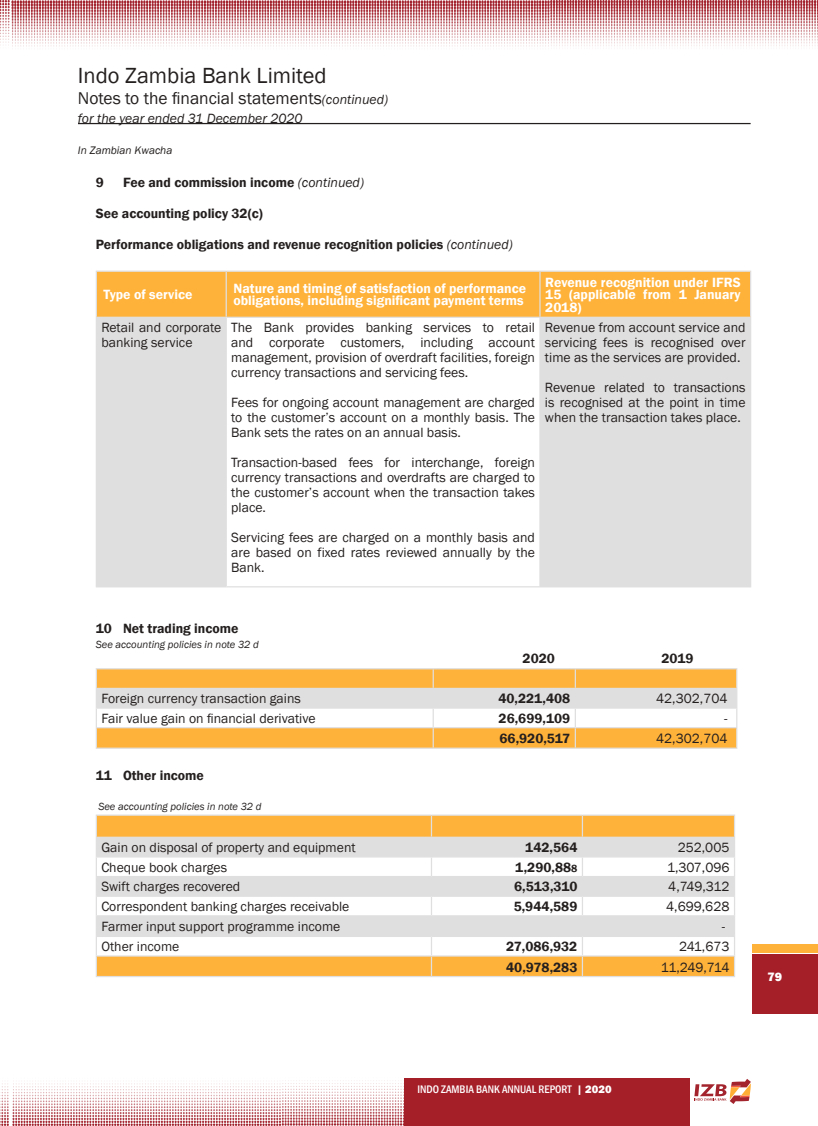
<style>
.page{position:relative;width:818px;height:1126px;background:#fff}
.page>*{position:absolute;margin:0;border:0;box-sizing:border-box;transform-origin:0 0}
.t1{font:22.5px "Franklin Gothic";color:#241f1f}
.t2{font:17.5px "Franklin Gothic";color:#241f1f}
.t3{font:13.75px/15px "Franklin Gothic";color:#241f1f;text-align:justify}
.t4{font:600 13.75px "Franklin Gothic";color:#241f1f}
.t5{font:600 13.75px/12.5px "Franklin Gothic";color:#fff}
.t6{font:italic 13.75px "Franklin Gothic";color:#241f1f}
.t7{font:800 12.5px "Franklin Gothic";color:#fff}
.t8{font:500 condensed 11.25px "Franklin Gothic";color:#fff}
.t9{font:italic 11.25px "Franklin Gothic";color:#241f1f}
.t10{font:italic 10.62px "Franklin Gothic";color:#241f1f}
.s1{font-style:italic;font-size:13.75px}
.s2{font-weight:400;font-style:italic}
.s3{font-size:10.62px}
.s4{font-weight:800;font-stretch:normal}
</style>
<div class="page">
<hr style="left:78px;top:123px;width:672px;height:1px;background:#241f1f">
<div style="left:97px;top:272px;width:653px;height:44px;background:#ffb239"></div>
<div style="left:97px;top:318px;width:653px;height:268px;background:#e0dfdf"></div>
<div style="left:226px;top:317px;width:314px;height:269px;background:#fff"></div>
<hr style="left:96px;top:270px;width:130px;height:2px;background:#e0dfdf">
<hr style="left:96px;top:272px;width:1px;height:44px;background:#e0dfdf">
<hr style="left:226px;top:270px;width:314px;height:2px;background:#e0dfdf">
<hr style="left:225px;top:272px;width:2px;height:44px;background:#e0dfdf">
<hr style="left:540px;top:270px;width:211px;height:2px;background:#e0dfdf">
<hr style="left:539px;top:272px;width:1px;height:44px;background:#e0dfdf">
<hr style="left:750px;top:272px;width:1px;height:44px;background:#e0dfdf">
<hr style="left:96px;top:316px;width:130px;height:2px;background:#e0dfdf">
<hr style="left:96px;top:318px;width:1px;height:268px;background:#e0dfdf">
<hr style="left:96px;top:586px;width:130px;height:1px;background:#e0dfdf">
<hr style="left:226px;top:316px;width:314px;height:2px;background:#e0dfdf">
<hr style="left:225px;top:318px;width:2px;height:268px;background:#e0dfdf">
<hr style="left:226px;top:586px;width:314px;height:1px;background:#e0dfdf">
<hr style="left:540px;top:316px;width:211px;height:2px;background:#e0dfdf">
<hr style="left:539px;top:318px;width:1px;height:268px;background:#e0dfdf">
<hr style="left:750px;top:318px;width:1px;height:268px;background:#e0dfdf">
<hr style="left:540px;top:586px;width:211px;height:1px;background:#e0dfdf">
<hr style="left:96px;top:668px;width:337px;height:1px;background:#e0dfdf">
<hr style="left:433px;top:668px;width:142px;height:1px;background:#e0dfdf">
<hr style="left:575px;top:668px;width:162px;height:1px;background:#e0dfdf">
<hr style="left:433px;top:747px;width:142px;height:1px;background:#e0dfdf">
<hr style="left:575px;top:747px;width:162px;height:1px;background:#e0dfdf">
<svg style="left:96px;top:669px;width:641px;height:78px"></svg>
<hr style="left:96px;top:747px;width:337px;height:1px;background:#e0dfdf">
<div style="left:97px;top:815px;width:636px;height:160px;background:#ffb239"></div>
<div style="left:97px;top:837px;width:636px;height:19px;background:#e0dfdf"></div>
<svg style="left:97px;top:857px;width:636px;height:98px"></svg>
<hr style="left:96px;top:814px;width:335px;height:1px;background:#e0dfdf">
<hr style="left:431px;top:814px;width:151px;height:1px;background:#e0dfdf">
<hr style="left:582px;top:814px;width:153px;height:1px;background:#e0dfdf">
<hr style="left:581px;top:815px;width:2px;height:21px;background:#e0dfdf">
<hr style="left:733px;top:815px;width:2px;height:21px;background:#e0dfdf">
<hr style="left:96px;top:836px;width:335px;height:1px;background:#e0dfdf">
<hr style="left:431px;top:836px;width:151px;height:1px;background:#e0dfdf">
<hr style="left:582px;top:836px;width:153px;height:1px;background:#e0dfdf">
<hr style="left:96px;top:856px;width:335px;height:1px;background:#e0dfdf">
<hr style="left:431px;top:856px;width:151px;height:1px;background:#e0dfdf">
<hr style="left:582px;top:856px;width:153px;height:1px;background:#e0dfdf">
<hr style="left:96px;top:875px;width:335px;height:1px;background:#e0dfdf">
<hr style="left:431px;top:875px;width:151px;height:1px;background:#e0dfdf">
<hr style="left:582px;top:875px;width:153px;height:1px;background:#e0dfdf">
<hr style="left:96px;top:895px;width:335px;height:1px;background:#e0dfdf">
<hr style="left:431px;top:895px;width:151px;height:1px;background:#e0dfdf">
<hr style="left:582px;top:895px;width:153px;height:1px;background:#e0dfdf">
<hr style="left:96px;top:914px;width:335px;height:2px;background:#e0dfdf">
<hr style="left:431px;top:914px;width:151px;height:2px;background:#e0dfdf">
<hr style="left:582px;top:914px;width:153px;height:2px;background:#e0dfdf">
<hr style="left:96px;top:935px;width:335px;height:1px;background:#e0dfdf">
<hr style="left:431px;top:935px;width:151px;height:1px;background:#e0dfdf">
<hr style="left:582px;top:935px;width:153px;height:1px;background:#e0dfdf">
<hr style="left:431px;top:955px;width:151px;height:1px;background:#e0dfdf">
<hr style="left:431px;top:975px;width:151px;height:1px;background:#e0dfdf">
<hr style="left:582px;top:955px;width:153px;height:1px;background:#e0dfdf">
<svg style="left:581px;top:837px;width:2px;height:138px"></svg>
<svg style="left:733px;top:837px;width:2px;height:138px"></svg>
<hr style="left:582px;top:975px;width:153px;height:1px;background:#e0dfdf">
<svg style="left:96px;top:815px;width:1px;height:160px"></svg>
<hr style="left:96px;top:955px;width:335px;height:1px;background:#e0dfdf">
<svg style="left:431px;top:815px;width:1px;height:160px"></svg>
<hr style="left:96px;top:975px;width:335px;height:1px;background:#e0dfdf">
<svg style="left:0;top:0;width:10px;height:43px"></svg>
<svg style="left:12px;top:0;width:806px;height:1px"></svg>
<svg style="left:12px;top:1px;width:806px;height:46px"></svg>
<svg style="left:0;top:1080px;width:404px;height:45px"></svg>
<svg style="left:694px;top:1079px;width:56px;height:24px"></svg>
<div style="left:404px;top:1077px;width:285px;height:47px;background:#a51f29"></div>
<div style="left:752px;top:954px;width:66px;height:59px;background:#a51f29"></div>
<div style="left:752px;top:943px;width:66px;height:9px;background:#ffb239"></div>
<h1 class="t1" style="left:78px;top:62px;width:250px">Indo Zambia Bank Limited</h1>
<p class="t2" style="left:78px;top:87px;width:311px">Notes to the financial statements<span class="s1">(continued)</span></p>
<p class="t6" style="left:78px;top:110px;width:226px">for the year ended 31 December 2020</p>
<p class="t9" style="left:78px;top:143px;width:96px">In Zambian Kwacha</p>
<p class="t4" style="left:96px;top:174px;width:10px">9</p>
<p class="t4" style="left:123px;top:174px;width:242px">Fee and commission income <span class="s2">(continued)</span></p>
<p class="t4" style="left:96px;top:205px;width:168px">See accounting policy 32(c)</p>
<p class="t4" style="left:96px;top:236px;width:418px">Performance obligations and revenue recognition policies <span class="s2">(continued)</span></p>
<p class="t5" style="left:104px;top:288px;width:90px">Type of service</p>
<p class="t5" style="left:233px;top:282px;width:294px">Nature and timing of satisfaction of performance obligations, including significant payment terms</p>
<p class="t5" style="left:545px;top:276px;width:197px;text-align:justify">Revenue recognition under IFRS 15 (applicable from 1 January 2018)</p>
<p class="t3" style="left:101px;top:320px;width:121px">Retail and corporate banking service</p>
<p class="t3" style="left:231px;top:320px;width:305px">The Bank provides banking services to retail and corporate customers, including account management, provision of overdraft facilities, foreign currency transactions and servicing fees.</p>
<p class="t3" style="left:231px;top:395px;width:305px">Fees for ongoing account management are charged to the customer’s account on a monthly basis. The Bank sets the rates on an annual basis.</p>
<p class="t3" style="left:231px;top:455px;width:305px">Transaction-based fees for interchange, foreign currency transactions and overdrafts are charged to the customer’s account when the transaction takes place.</p>
<p class="t3" style="left:231px;top:530px;width:305px">Servicing fees are charged on a monthly basis and are based on fixed rates reviewed annually by the Bank.</p>
<p class="t3" style="left:545px;top:320px;width:202px">Revenue from account service and servicing fees is recognised over time as the services are provided.</p>
<p class="t3" style="left:545px;top:380px;width:202px">Revenue related to transactions is recognised at the point in time when the transaction takes place.</p>
<p class="t4" style="left:96px;top:619px;width:144px">10 Net trading income</p>
<p class="t10" style="left:96px;top:637px;width:165px">See accounting policies in note 32 d</p>
<p class="t4" style="left:522px;top:649px;width:34px">2020</p>
<p class="t4" style="left:661px;top:649px;width:34px">2019</p>
<p class="t3" style="left:101px;top:691px;width:201px">Foreign currency transaction gains</p>
<p class="t4" style="left:498px;top:689px;width:73px">40,221,408</p>
<p class="t3" style="left:656px;top:691px;width:73px">42,302,704</p>
<p class="t3" style="left:101px;top:710px;width:216px">Fair value gain on financial derivative</p>
<p class="t4" style="left:498px;top:709px;width:73px">26,699,109</p>
<p class="t3" style="left:724px;top:710px;width:5px">-</p>
<p class="t4" style="left:499px;top:730px;width:72px">66,920,517</p>
<p class="t3" style="left:656px;top:731px;width:73px">42,302,704</p>
<p class="t4" style="left:96px;top:766px;width:110px">11 Other income</p>
<p class="t10" style="left:98px;top:799px;width:165px">See accounting policies in note 32 d</p>
<p class="t3" style="left:101px;top:839px;width:256px">Gain on disposal of property and equipment</p>
<p class="t4" style="left:525px;top:838px;width:54px">142,564</p>
<p class="t3" style="left:677px;top:839px;width:53px">252,005</p>
<p class="t3" style="left:101px;top:859px;width:127px">Cheque book charges</p>
<p class="t4" style="left:515px;top:858px;width:64px">1,290,88<span class="s3">8</span></p>
<p class="t3" style="left:667px;top:859px;width:64px">1,307,096</p>
<p class="t3" style="left:101px;top:879px;width:140px">Swift charges recovered</p>
<p class="t4" style="left:514px;top:877px;width:65px">6,513,310</p>
<p class="t3" style="left:668px;top:879px;width:63px">4,749,312</p>
<p class="t3" style="left:101px;top:898px;width:249px">Correspondent banking charges receivable</p>
<p class="t4" style="left:513px;top:897px;width:65px">5,944,589</p>
<p class="t3" style="left:666px;top:898px;width:65px">4,699,628</p>
<p class="t3" style="left:101px;top:919px;width:240px">Farmer input support programme income</p>
<p class="t3" style="left:721px;top:919px;width:5px">-</p>
<p class="t3" style="left:101px;top:938px;width:79px">Other income</p>
<p class="t4" style="left:506px;top:937px;width:73px">27,086,932</p>
<p class="t3" style="left:679px;top:938px;width:52px">241,673</p>
<p class="t4" style="left:506px;top:958px;width:73px">40,978,283</p>
<p class="t3" style="left:660px;top:959px;width:70px">11,249,714</p>
<p class="t7" style="left:767px;top:968px;width:16px">79</p>
<p class="t8" style="left:417px;top:1081px;width:196px">INDO ZAMBIA BANK ANNUAL REPORT <span class="s4">| 2020</span></p>
</div>
